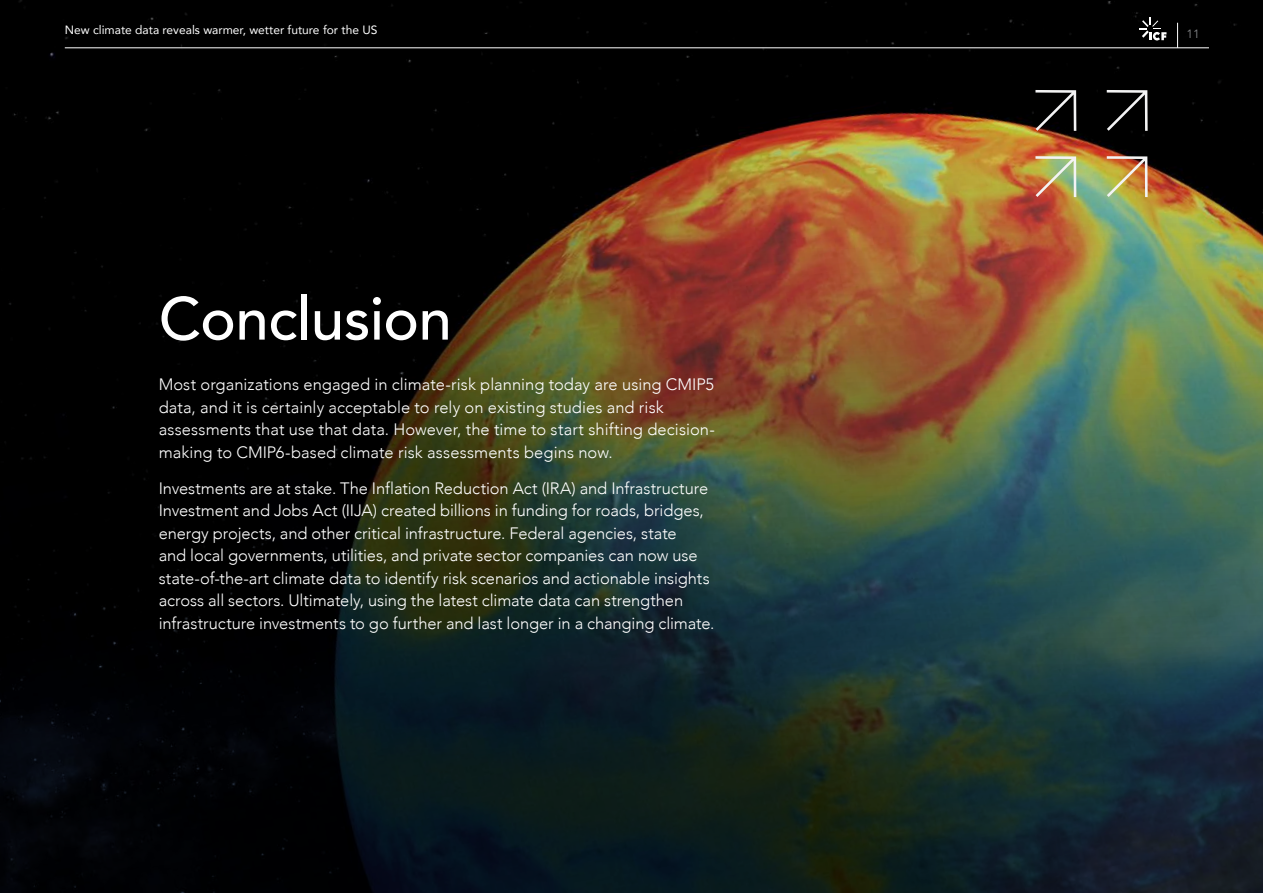
<style>
.page{position:relative;width:1263px;height:893px;background:#fff}
.page>*{position:absolute;margin:0;border:0;box-sizing:border-box;transform-origin:0 0}
.t1{font:500 60px "Avenir";letter-spacing:-.01em;color:#fff}
.body_paragraph{font:300 16.5px/22.5px "Avenir";color:#fff}
.t2{font:12px "Avenir";color:#fff}
.t3{font:12px "Avenir";color:#808285}
</style>
<div class="page">
<img style="left:0;top:0;width:1263px;height:893px">
<svg style="left:1035px;top:90px;width:41px;height:41px;background:#312f2f"></svg>
<svg style="left:1035px;top:156px;width:41px;height:41px;background:#bcac72"></svg>
<svg style="left:1107px;top:90px;width:41px;height:41px;background:#303030"></svg>
<svg style="left:1107px;top:156px;width:41px;height:41px;background:#c7a15a"></svg>
<hr style="left:65px;top:48px;width:1144px;height:1px;background:#fff">
<svg style="left:1177px;top:23px;width:1px;height:25px"></svg>
<svg style="left:1139px;top:17px;width:27px;height:24px"></svg>
<p class="t2" style="left:65px;top:20px;width:314px">New climate data reveals warmer, wetter future for the US</p>
<h1 class="t1" style="left:159px;top:267px;width:295px">Conclusion</h1>
<p class="body_paragraph" style="left:159px;top:373px;width:558px">Most organizations engaged in climate-risk planning today are using CMIP5 data, and it is certainly acceptable to rely on existing studies and risk assessments that use that data. However, the time to start shifting decision&shy;making to CMIP6-based climate risk assessments begins now.</p>
<p class="body_paragraph" style="left:159px;top:477px;width:557px">Investments are at stake. The Inflation Reduction Act (IRA) and Infrastructure Investment and Jobs Act (IIJA) created billions in funding for roads, bridges, energy projects, and other critical infrastructure. Federal agencies, state<br>and local governments, utilities, and private sector companies can now use state-of-the-art climate data to identify risk scenarios and actionable insights across all sectors. Ultimately, using the latest climate data can strengthen infrastructure investments to go further and last longer in a changing climate.</p>
<p class="t3" style="left:1186px;top:27px;width:15px">11</p>
</div>
